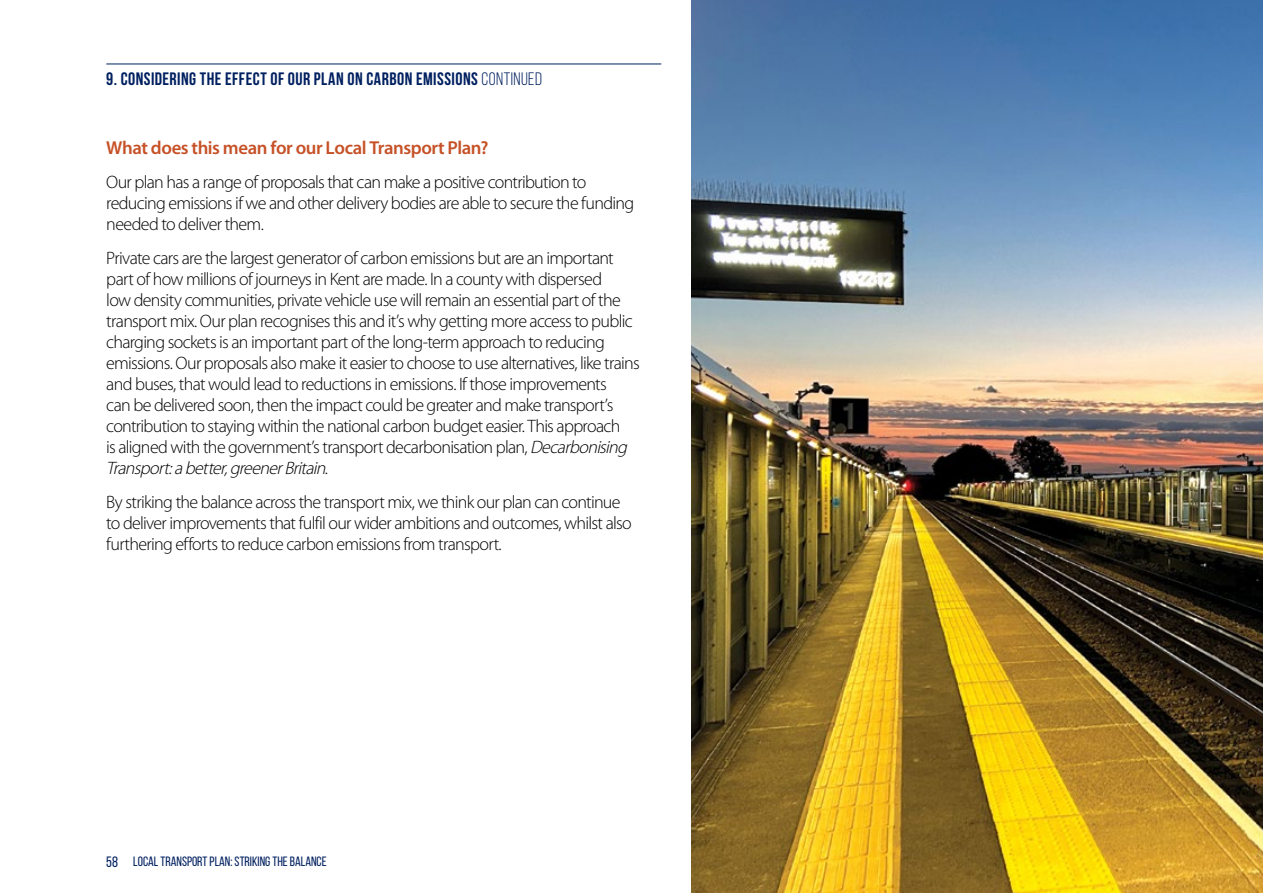
<style>
.page{position:relative;width:1263px;height:893px;background:#fff}
.page>*{position:absolute;margin:0;border:0;box-sizing:border-box;transform-origin:0 0}
._12pt_running_head{font:600 18.75px "Myriad Pro";letter-spacing:-.025em;color:#c65127}
.Body_text{font:300 18px/21px "Myriad Pro";letter-spacing:-.04em;color:#000}
.t1{font:700 18px "Bebas Neue";letter-spacing:.025em;color:#002060}
.t2{font:13.5px "Bebas Neue";color:#002060}
.s1{font-weight:400}
.s2{font-style:italic}
.s3{font-size:15px}
</style>
<div class="page">
<hr style="left:106px;top:64px;width:555px;height:1px;background:#002060">
<img style="left:691px;top:0;width:572px;height:893px">
<p class="t1" style="left:106px;top:69px;width:437px">9. CONSIDERING THE EFFECT OF OUR PLAN ON CARBON EMISSIONS <span class="s1">CONTINUED</span></p>
<p class="_12pt_running_head" style="left:106px;top:136px;width:384px">What does this mean for our Local Transport Plan?</p>
<p class="Body_text" style="left:106px;top:172px;width:529px">Our plan has a range of proposals that can make a positive contribution to reducing emissions if we and other delivery bodies are able to secure the funding needed to deliver them.</p>
<p class="Body_text" style="left:106px;top:248px;width:535px">Private cars are the largest generator of carbon emissions but are an important part of how millions of journeys in Kent are made. In a county with dispersed<br>low density communities, private vehicle use will remain an essential part of the transport mix. Our plan recognises this and it’s why getting more access to public charging sockets is an important part of the long-term approach to reducing emissions. Our proposals also make it easier to choose to use alternatives, like trains and buses, that would lead to reductions in emissions. If those improvements<br>can be delivered soon, then the impact could be greater and make transport’s contribution to staying within the national carbon budget easier. This approach<br>is aligned with the government’s transport decarbonisation plan, <span class="s2">Decarbonising Transport:abetter,greenerBritain</span>.</p>
<p class="Body_text" style="left:106px;top:491px;width:527px">By striking the balance across the transport mix, we think our plan can continue to deliver improvements that fulfil our wider ambitions and outcomes, whilst also furthering efforts to reduce carbon emissions from transport.</p>
<p class="t2" style="left:106px;top:854px;width:222px"><span class="s3">58</span> LOCAL TRANSPORT PLAN: STRIKING THE BALANCE</p>
</div>
